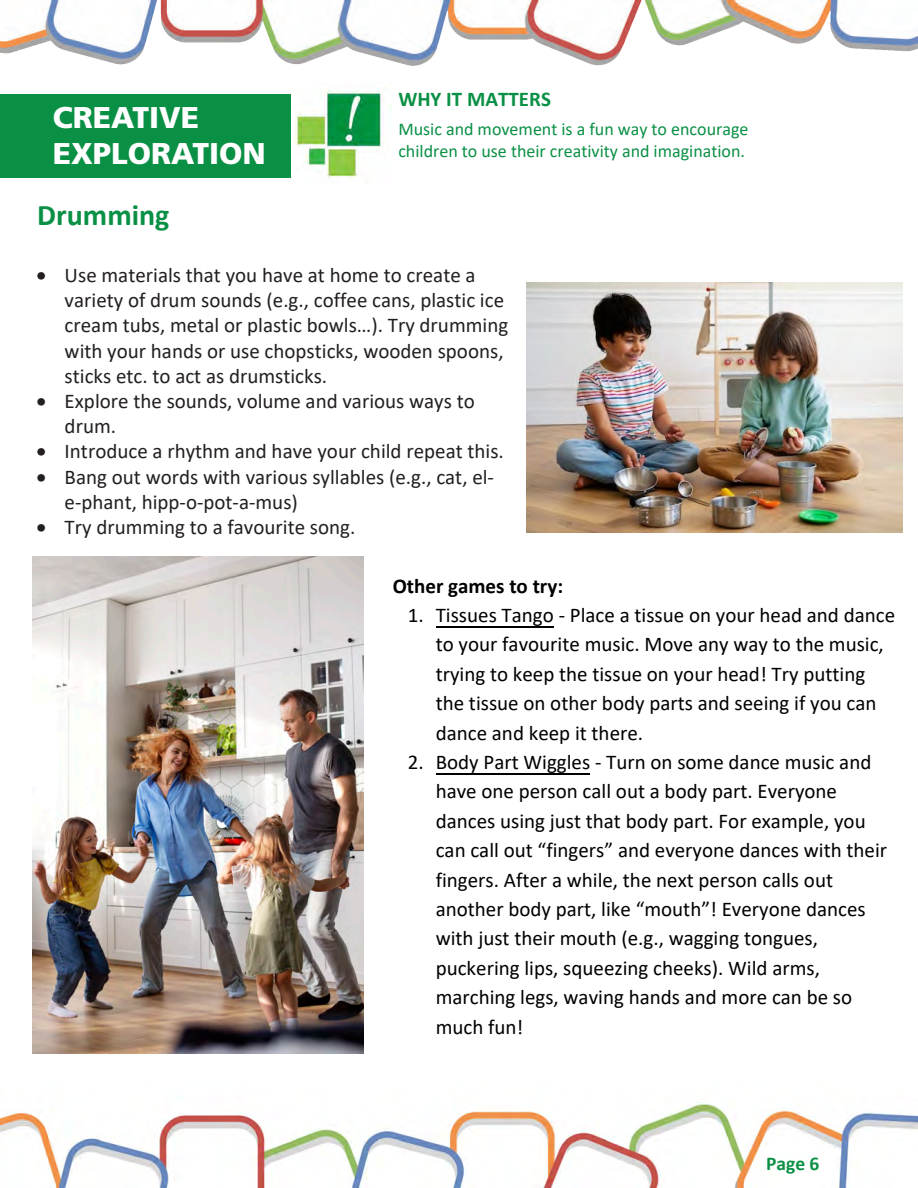
<style>
.page{position:relative;width:918px;height:1188px;background:#fff}
.page>*{position:absolute;margin:0;border:0;box-sizing:border-box;transform-origin:0 0}
.t1{font:900 30px/36px "Frutiger LT Std";color:#fff}
.t2{font:700 30px "Calibri";color:#0a9045}
.t3{font:21px/29.4px "Calibri";color:#000}
.t4{font:21px/25.2px "Calibri";color:#231f20}
.t5{font:700 21px "Calibri";color:#000}
.t6{font:700 21px "Calibri";color:#0a9045}
.t7{font:700 19.5px "Calibri";color:#0a9045}
.t8{font:18px/21.6px "Calibri";color:#0a9045}
.s1{font-style:inherit}
</style>
<div class="page">
<img style="left:0;top:1102px;width:917px;height:86px">
<img style="left:0;top:0;width:918px;height:66px">
<div style="left:0;top:94px;width:295px;height:84px;background:#0a9045"></div>
<img style="left:292px;top:90px;width:99px;height:92px">
<img style="left:526px;top:282px;width:377px;height:251px">
<hr style="left:436px;top:773px;width:154px;height:1px;background:#000">
<hr style="left:436px;top:626px;width:118px;height:1px;background:#000">
<img style="left:32px;top:556px;width:332px;height:498px">
<h1 class="t1" style="left:53px;top:99px;width:215px">CREATIVE<br>EXPLORATION</h1>
<p class="t6" style="left:398px;top:84px;width:154px">WHY IT MATTERS</p>
<p class="t8" style="left:398px;top:118px;width:352px">Music and movement is a fun way to encourage children to use their creativity and imagination.</p>
<h1 class="t2" style="left:37px;top:194px;width:134px">Drumming</h1>
<p class="t4" style="left:65px;top:262px;width:445px;text-indent:-28px">• Use materials that you have at home to create a variety of drum sounds (e.g., coffee cans, plastic ice cream tubs, metal or plastic bowls…). Try drumming with your hands or use chopsticks, wooden spoons, sticks etc. to act as drumsticks.</p>
<p class="t4" style="left:65px;top:388px;width:412px;text-indent:-28px">• Explore the sounds, volume and various ways to drum.</p>
<p class="t4" style="left:37px;top:438px;width:469px">• Introduce a rhythm and have your child repeat this.</p>
<p class="t4" style="left:65px;top:464px;width:431px;text-indent:-28px">• Bang out words with various syllables (e.g., cat, el&shy;e-phant, hipp-o-pot-a-mus)</p>
<p class="t4" style="left:37px;top:514px;width:320px">• Try drumming to a favourite song.</p>
<p class="t5" style="left:393px;top:571px;width:172px">Other games to try:</p>
<p class="t3" style="left:436px;top:600px;width:461px;text-indent:-28px">1. Tissues Tango - Place a tissue on your head and dance to your favourite music. Move any way to the music, trying to keep the tissue on your head! Try putting the tissue on other body parts and seeing if you can dance and keep it there.</p>
<p class="t3" style="left:436px;top:747px;width:453px;text-indent:-28px">2. Body Part Wiggles - Turn on some dance music and have one person call out a body part. Everyone dances using just that body part. For example, you can call out “fingers” and everyone dances with their fingers. After a while, the next person calls out another body part, like “mouth”! Everyone dances with just their mouth (e.g., wagging tongues, puckering lips, squeezing cheeks). Wild arms, marching legs, waving hands and more can be so much fun!</p>
<p class="t7" style="left:766px;top:1150px;width:55px">Page <span class="s1">6</span></p>
</div>
